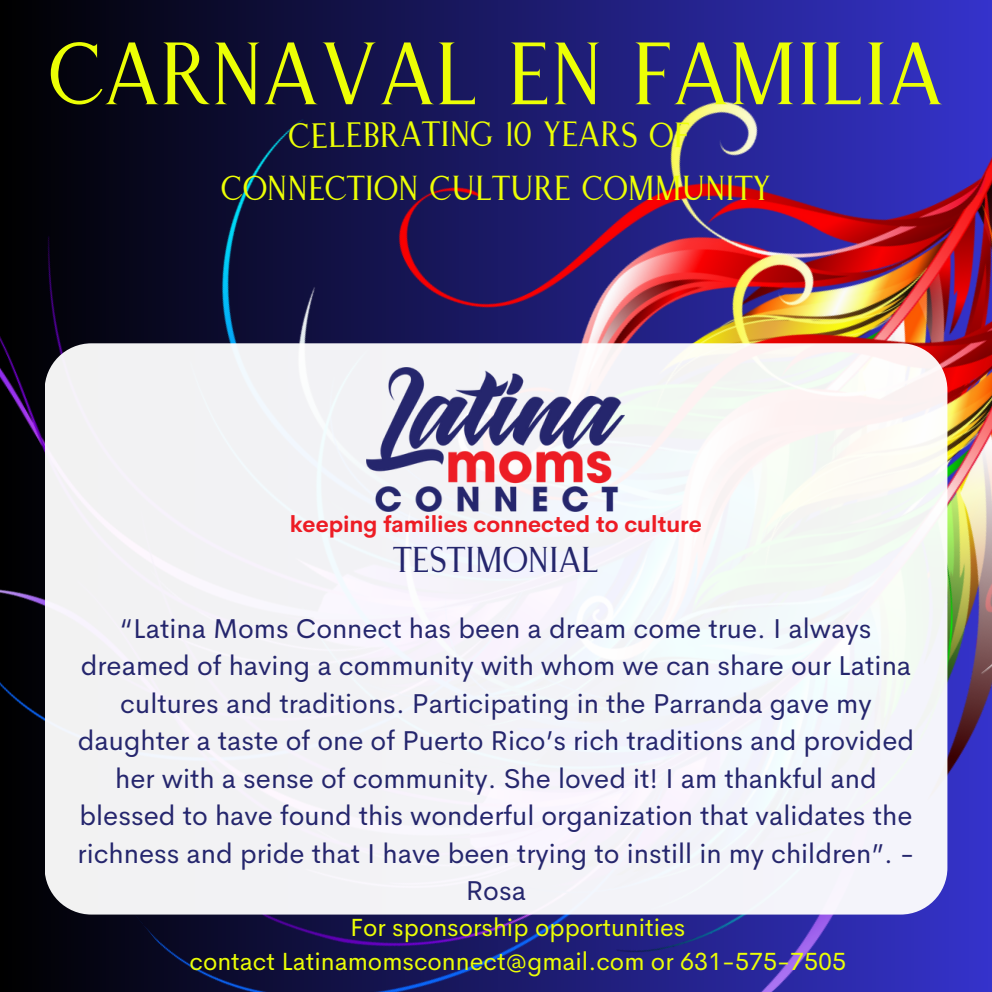
<style>
.page{position:relative;width:992px;height:992px;background:#fff}
.page>*{position:absolute;margin:0;border:0;box-sizing:border-box;transform-origin:0 0}
.t1{font:94px "Nashville";color:#ecff05}
.t2{font:38.25px "Nashville";color:#25266d}
.t3{font:37.5px "Nashville";color:#ecff05}
.t4{font:37px "Nashville";color:#ecff05}
.t5{font:27.25px/37.5px "Cerebri Sans";color:#25266d;text-align:center}
.t6{font:25px "Cerebri Sans";color:#ecff05}
.t7{font:700 22.5px "Cerebri Sans";color:#ed1c24}
</style>
<div class="page">
<img style="left:0;top:0;width:992px;height:992px">
<div style="left:45px;top:343px;width:902px;height:571px;background:#f2f3f6;border-radius:47px"></div>
<img style="left:366px;top:367px;width:259px;height:145px">
<p class="t1" style="left:49px;top:24px;width:895px">CARNAVAL EN FAMILIA</p>
<p class="t3" style="left:288px;top:116px;width:113px;rotate:-1deg">CELEBR</p>
<p class="t3" style="left:400px;top:114px;width:180px">ATING 10 YE</p>
<p class="t3" style="left:579px;top:114px;width:113px;rotate:1deg">ARS OF</p>
<p class="t4" style="left:221px;top:169px;width:551px">CONNECTION CULTURE COMMUNITY</p>
<p class="t7" style="left:290px;top:509px;width:414px">keeping families connected to culture</p>
<p class="t2" style="left:393px;top:539px;width:207px">TESTIMONIAL</p>
<p class="t5" style="left:78px;top:609px;width:838px">“Latina Moms Connect has been a dream come true. I always dreamed of having a community with whom we can share our Latina cultures and traditions. Participating in the Parranda gave my daughter a taste of one of Puerto Rico’s rich traditions and provided her with a sense of community. She loved it! I am thankful and blessed to have found this wonderful organization that validates the richness and pride that I have been trying to instill in my children”. - Rosa</p>
<p class="t6" style="left:350px;top:911px;width:337px">For sponsorship opportunities</p>
<p class="t6" style="left:189px;top:945px;width:658px">contact Latinamomsconnect@gmail.com or 631-575-7505</p>
</div>
